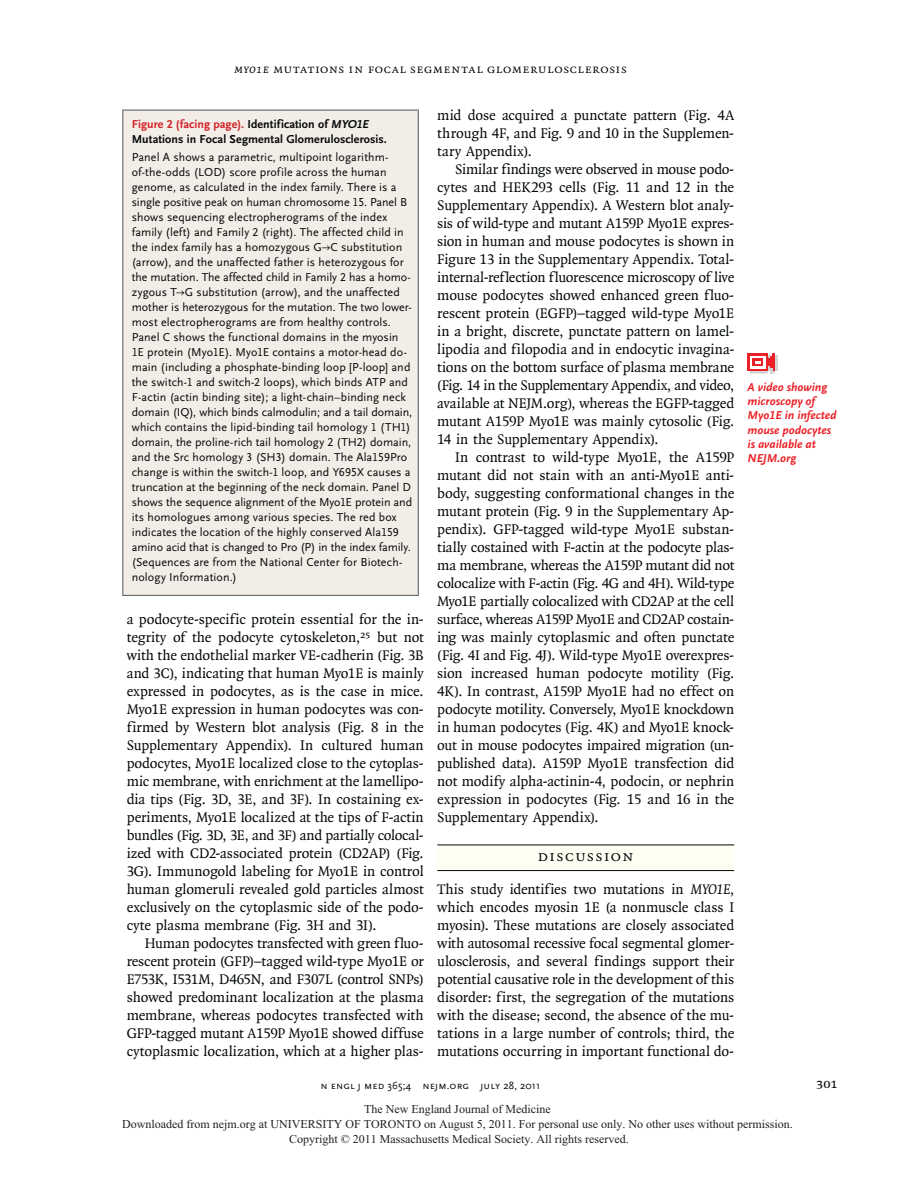
<style>
.page{position:relative;width:918px;height:1188px;background:#fff}
.page>*{position:absolute;margin:0;border:0;box-sizing:border-box;transform-origin:0 0}
.t1{font:15.75px "OTNEJM Quadraat Small Cap";letter-spacing:.075em;color:#040809}
.t2{font:15px/18px "OTNEJM Quadraat";letter-spacing:-.01em;color:#040809;text-align:justify}
.t3{font:14.25px "OTNEJM Quadraat Cap";color:#040809}
.t4{font:12.75px "OTNEJM Quadraat Small Cap";letter-spacing:.05em;color:#040809}
.t5{font:12px/15px "OTNEJM Scala Sans LF";letter-spacing:.005em;color:#040809}
.t6{font:12px/15px "Times New Roman";color:#231f20;text-align:center}
.t7{font:700 12px/15px "OTNEJM Scala Sans LF";letter-spacing:.005em;color:#040809}
.t8{font:italic 700 12px/14.2px "OTNEJM Scala Sans LF";color:#ec2027}
.t9{font:10.8px "OTNEJM Scala Sans LF Cap";letter-spacing:.01em;color:#040809}
.s1{font-style:italic}
.s2{color:#d22329}
.s3{font-family:"OTNEJM Scala Sans OSF"}
</style>
<div class="page">
<div style="left:437px;top:845px;width:297px;height:27px;background:#fffef2"></div>
<hr style="left:437px;top:845px;width:297px;height:1px;background:#040809">
<hr style="left:437px;top:870px;width:297px;height:1px;background:#040809">
<div style="left:748px;top:353px;width:20px;height:18px;background:linear-gradient(to right,#ec2027,#ec2027)"></div>
<div style="left:750px;top:356px;width:15px;height:12px;background:#fff"></div>
<hr style="left:750px;top:371px;width:18px;height:3px;background:#d2d3d4">
<svg style="left:752px;top:358px;width:11px;height:8px"></svg>
<svg style="left:767px;top:353px;width:10px;height:20px"></svg>
<div style="left:123px;top:110px;width:295px;height:485px;background:#f3ede7"></div>
<hr style="left:122px;top:111px;width:1px;height:484px;background:#636567">
<hr style="left:418px;top:111px;width:1px;height:484px;background:#636567">
<hr style="left:122px;top:110px;width:297px;height:1px;background:#636567">
<hr style="left:122px;top:595px;width:297px;height:1px;background:#636567">
<p class="t4" style="left:234px;top:61px;width:394px"><span class="s1">MYO1E</span> Mutations in Focal Segmental Glomerulosclerosis</p>
<p class="t7" style="left:132px;top:117px;width:257px"><span class="s2">Figure 2 (facing page).</span> Identification of <span class="s1">MYO1E<br></span>Mutations in Focal Segmental Glomerulosclerosis.</p>
<p class="t5" style="left:132px;top:150px;width:282px">Panel A shows a parametric, multipoint logarithm&shy;of-the-odds (LOD) score profile across the human genome, as calculated in the index family. There is a single positive peak on human chromosome 15. Panel B shows sequencing electropherograms of the index family (left) and Family 2 (right). The affected child in the index family has a homozygous G→C substitution (arrow), and the unaffected father is heterozygous for the mutation. The affected child in Family 2 has a homo&shy;zygous T→G substitution (arrow), and the unaffected mother is heterozygous for the mutation. The two lower&shy;most electropherograms are from healthy controls.<br>Panel C shows the functional domains in the myosin 1E protein (Myo1E). Myo1E contains a motor-head do&shy;main (including a phosphate-binding loop [P-loop] and the switch-1 and switch-2 loops), which binds ATP and F-actin (actin binding site); a light-chain–binding neck domain (IQ), which binds calmodulin; and a tail domain, which contains the lipid-binding tail homology 1 (TH1) domain, the proline-rich tail homology 2 (TH2) domain, and the Src homology 3 (SH3) domain. The Ala159Pro change is within the switch-1 loop, and Y695X causes a truncation at the beginning of the neck domain. Panel D shows the sequence alignment of the Myo1E protein and its homologues among various species. The red box indicates the location of the highly conserved Ala159 amino acid that is changed to Pro (P) in the index family. (Sequences are from the National Center for Biotech&shy;nology Information.)</p>
<p class="t2" style="left:127px;top:612px;width:299px">a podocyte-specific protein essential for the in&shy;tegrity of the podocyte cytoskeleton,<sup>25</sup> but not with the endothelial marker VE-cadherin (Fig. 3B and 3C), indicating that human Myo1E is mainly expressed in podocytes, as is the case in mice.<br>Myo1E expression in human podocytes was con&shy;firmed by Western blot analysis (Fig. 8 in the Supplementary Appendix). In cultured human podocytes, Myo1E localized close to the cytoplas&shy;mic membrane, with enrichment at the lamellipo&shy;dia tips (Fig. 3D, 3E, and 3F). In costaining ex&shy;periments, Myo1E localized at the tips of F-actin bundles (Fig. 3D, 3E, and 3F) and partially colocal&shy;ized with CD2-associated protein (CD2AP) (Fig.<br>3G). Immunogold labeling for Myo1E in control human glomeruli revealed gold particles almost exclusively on the cytoplasmic side of the podo&shy;cyte plasma membrane (Fig. 3H and 3I).</p>
<p class="t2" style="left:127px;top:936px;width:299px;text-indent:18px">Human podocytes transfected with green fluo&shy;rescent protein (GFP)–tagged wild-type Myo1E or E753K, I531M, D465N, and F307L (control SNPs) showed predominant localization at the plasma membrane, whereas podocytes transfected with GFP-tagged mutant A159P Myo1E showed diffuse cytoplasmic localization, which at a higher plas-</p>
<p class="t2" style="left:437px;top:108px;width:299px">mid dose acquired a punctate pattern (Fig. 4A through 4F, and Fig. 9 and 10 in the Supplemen&shy;tary Appendix).</p>
<p class="t2" style="left:437px;top:162px;width:299px;text-indent:18px">Similar findings were observed in mouse podo&shy;cytes and HEK293 cells (Fig. 11 and 12 in the Supplementary Appendix). A Western blot analy&shy;sis of wild-type and mutant A159P Myo1E expres&shy;sion in human and mouse podocytes is shown in Figure 13 in the Supplementary Appendix. Total&shy;internal-reflection fluorescence microscopy of live mouse podocytes showed enhanced green fluo&shy;rescent protein (EGFP)–tagged wild-type Myo1E in a bright, discrete, punctate pattern on lamel&shy;lipodia and filopodia and in endocytic invagina&shy;tions on the bottom surface of plasma membrane (Fig. 14 in the Supplementary Appendix, and video, available at NEJM.org), whereas the EGFP-tagged mutant A159P Myo1E was mainly cytosolic (Fig.<br>14 in the Supplementary Appendix).</p>
<p class="t2" style="left:437px;top:450px;width:299px;text-indent:18px">In contrast to wild-type Myo1E, the A159P mutant did not stain with an anti-Myo1E anti&shy;body, suggesting conformational changes in the mutant protein (Fig. 9 in the Supplementary Ap&shy;pendix). GFP-tagged wild-type Myo1E substan&shy;tially costained with F-actin at the podocyte plas&shy;ma membrane, whereas the A159P mutant did not colocalize with F-actin (Fig. 4G and 4H). Wild-type Myo1E partially colocalized with CD2AP at the cell surface, whereas A159P Myo1E and CD2AP costain&shy;ing was mainly cytoplasmic and often punctate (Fig. 4I and Fig. 4J). Wild-type Myo1E overexpres&shy;sion increased human podocyte motility (Fig.<br>4K). In contrast, A159P Myo1E had no effect on podocyte motility. Conversely, Myo1E knockdown in human podocytes (Fig. 4K) and Myo1E knock&shy;out in mouse podocytes impaired migration (un&shy;published data). A159P Myo1E transfection did not modify alpha-actinin-4, podocin, or nephrin expression in podocytes (Fig. 15 and 16 in the Supplementary Appendix).</p>
<p class="t1" style="left:538px;top:847px;width:98px">Discussion</p>
<p class="t2" style="left:437px;top:882px;width:299px">This study identifies two mutations in <span class="s1">MYO1E</span>, which encodes myosin 1E (a nonmuscle class I myosin). These mutations are closely associated with autosomal recessive focal segmental glomer&shy;ulosclerosis, and several findings support their potential causative role in the development of this disorder: first, the segregation of the mutations with the disease; second, the absence of the mu&shy;tations in a large number of controls; third, the mutations occurring in important functional do-</p>
<p class="t8" style="left:748px;top:381px;width:90px">A video showing microscopy of<br>Myo1E in infected mouse podocytes is available at<br>NEJM.org</p>
<p class="t9" style="left:321px;top:1079px;width:221px">n engl j med <span class="s3">365;4</span> nejm.org july <span class="s3">28</span>, <span class="s3">2011</span></p>
<p class="t3" style="left:816px;top:1075px;width:23px">301</p>
<p class="t6" style="left:122px;top:1103px;width:672px">The New England Journal of Medicine<br>Downloaded from nejm.org at UNIVERSITY OF TORONTO on August 5, 2011. For personal use only. No other uses without permission.<br>Copyright © 2011 Massachusetts Medical Society. All rights reserved.</p>
</div>
